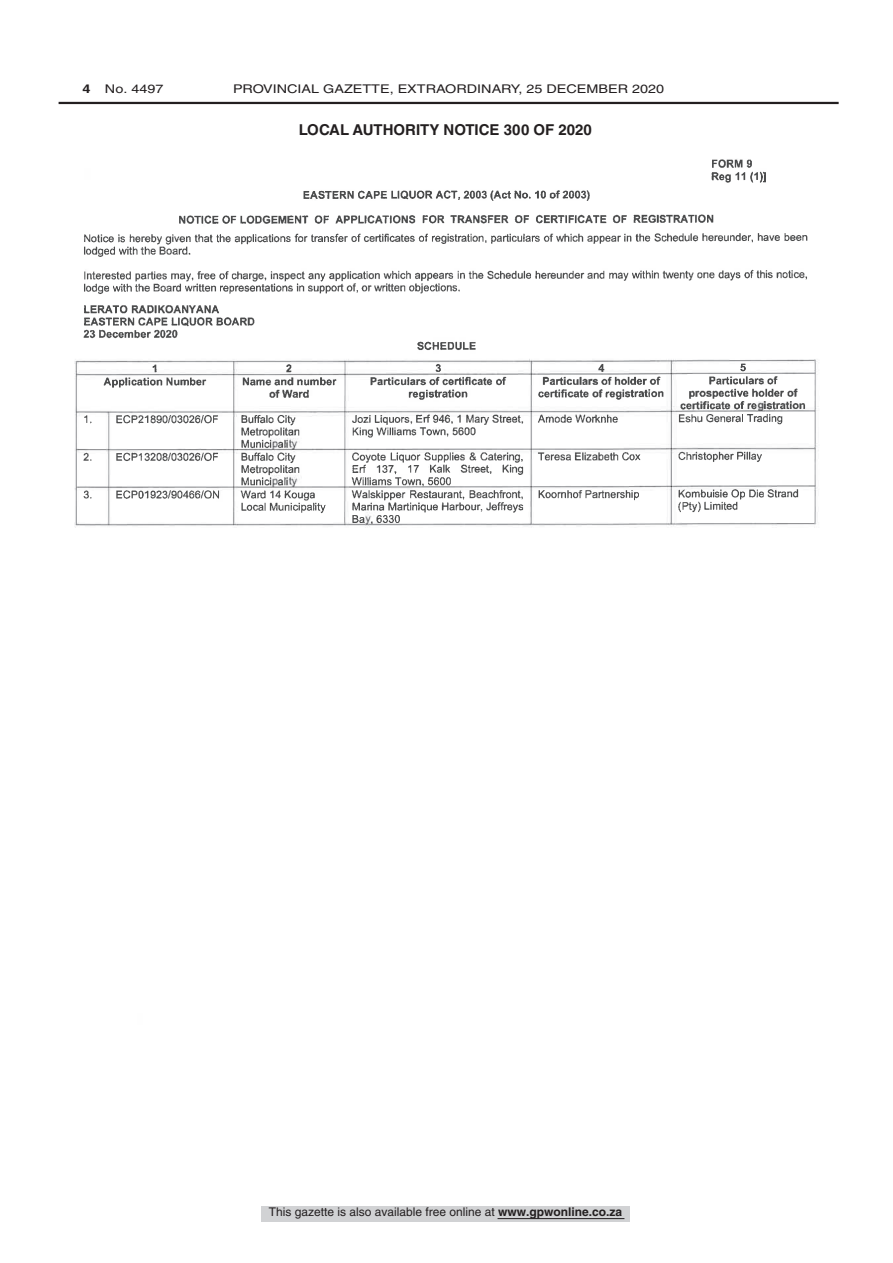
<style>
.page{position:relative;width:893px;height:1263px;background:#fff}
.page>*{position:absolute;margin:0;border:0;box-sizing:border-box;transform-origin:0 0}
.t1{font:700 15px "Helvetica LT Std";color:#231f20}
.t2{font:12px "Helvetica LT Std";color:#231f20}
.t3{font:12px "Helvetica LT Std";color:#231f20;scale:1.2 1}
.s1{font-weight:700}
</style>
<div class="page">
<div style="left:261px;top:1206px;width:369px;height:16px;background:#d1d2d4"></div>
<hr style="left:498px;top:1218px;width:126px;height:1px;background:#231f20">
<hr style="left:59px;top:102px;width:780px;height:2px;background:#231f20">
<img style="left:82px;top:190px;width:729px;height:335px">
<img style="left:711px;top:159px;width:55px;height:24px">
<p class="t3" style="left:83px;top:82px;width:69px"><span class="s1">4</span> No. 4497</p>
<p class="t3" style="left:233px;top:82px;width:361px">PROVINCIAL GAZETTE, EXTRAORDINARY, 25 DECEMBER 2020</p>
<p class="t1" style="left:299px;top:121px;width:295px">LOCAL AUTHORITY NOTICE 300 OF 2020</p>
<p class="t2" style="left:269px;top:1204px;width:355px">This gazette is also available free online at <span class="s1">www.gpwonline.co.za</span></p>
</div>
